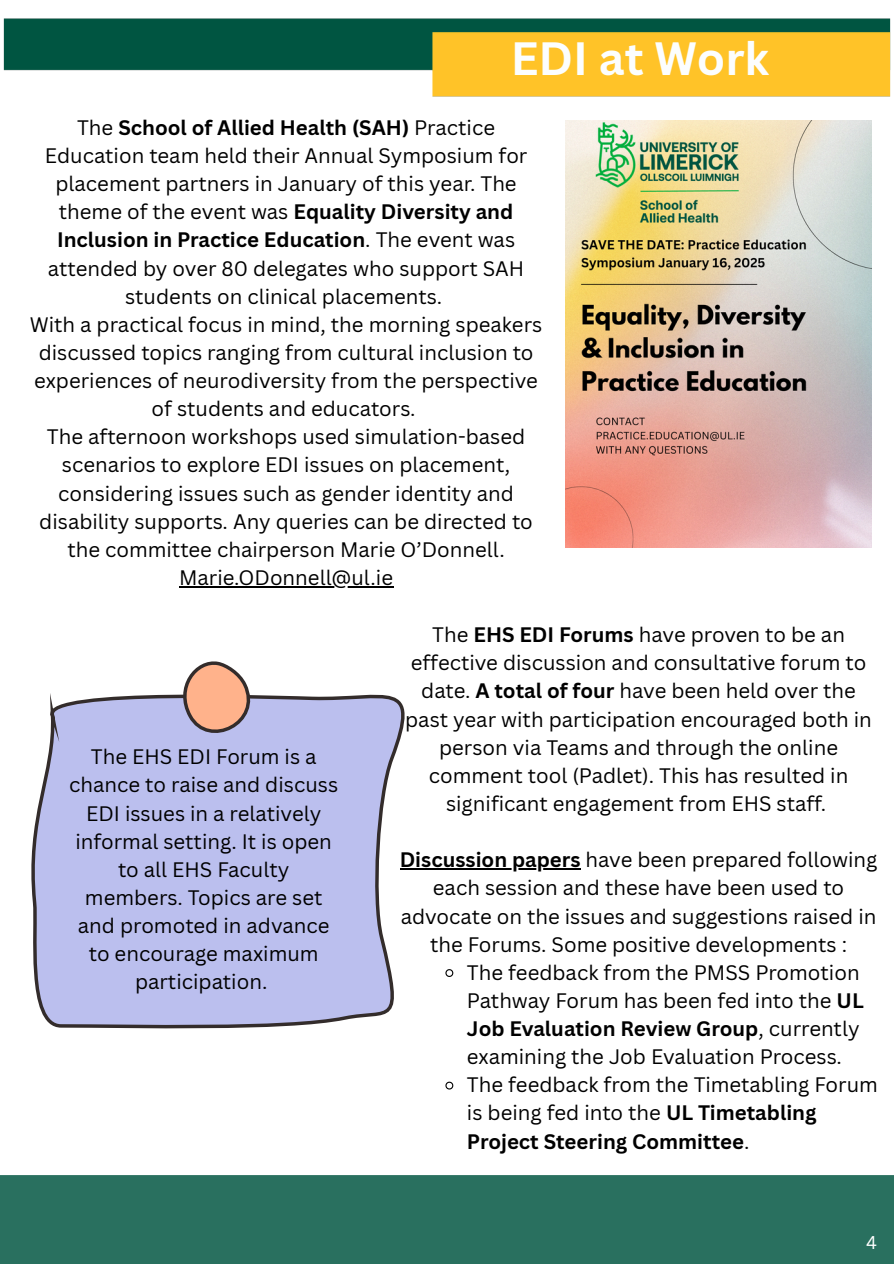
<style>
.page{position:relative;width:894px;height:1264px;background:#fff}
.page>*{position:absolute;margin:0;border:0;box-sizing:border-box;transform-origin:0 0}
.t1{font:700 45.45px "Canva Sans";color:#fcfefe}
.t2{font:20.4px/28.2px "Canva Sans";color:#000;text-align:center}
.t3{font:18px "Canva Sans";color:#fff}
.s1{font-weight:700}
</style>
<div class="page">
<img style="left:3px;top:18px;width:888px;height:79px">
<div style="left:0;top:1175px;width:893px;height:88px;background:#29705f"></div>
<img style="left:565px;top:121px;width:305px;height:426px">
<svg style="left:31px;top:693px;width:392px;height:336px;background:#bfc2e9"></svg>
<svg style="left:174px;top:661px;width:89px;height:93px"></svg>
<hr style="left:179px;top:586px;width:214px;height:1px;background:#000">
<hr style="left:399px;top:868px;width:181px;height:1px;background:#000">
<svg style="left:445px;top:969px;width:9px;height:8px"></svg>
<svg style="left:445px;top:1081px;width:9px;height:9px"></svg>
<p class="t1" style="left:510px;top:27px;width:260px">EDI at Work</p>
<p class="t2" style="left:45px;top:113px;width:484px">The <span class="s1">School of Allied Health (SAH)</span> Practice Education team held their Annual Symposium for placement partners in January of this year. The theme of the event was <span class="s1">Equality Diversity and Inclusion in Practice Education</span>. The event was attended by over 80 delegates who support SAH students on clinical placements.</p>
<h1 class="t2" style="left:30px;top:310px;width:514px">With a practical focus in mind, the morning speakers discussed topics ranging from cultural inclusion to experiences of neurodiversity from the perspective of students and educators.</h1>
<p class="t2" style="left:39px;top:422px;width:495px">The afternoon workshops used simulation-based scenarios to explore EDI issues on placement, considering issues such as gender identity and disability supports. Any queries can be directed to the committee chairperson Marie O’Donnell.</p>
<p class="t2" style="left:179px;top:563px;width:215px">Marie.ODonnell@ul.ie</p>
<p class="t2" style="left:69px;top:742px;width:270px">The EHS EDI Forum is a chance to raise and discuss<br>EDI issues in a relatively informal setting. It is open to all EHS Faculty members. Topics are set and promoted in advance to encourage maximum participation.</p>
<p class="t2" style="left:405px;top:620px;width:468px">The <span class="s1">EHS EDI Forums</span> have proven to be an effective discussion and consultative forum to date. <span class="s1">A total of four</span> have been held over the past year with participation encouraged both in person via Teams and through the online comment tool (Padlet). This has resulted in significant engagement from EHS staff.</p>
<p class="t2" style="left:399px;top:845px;width:479px"><span class="s1">Discussion papers</span> have been prepared following each session and these have been used to advocate on the issues and suggestions raised in the Forums. Some positive developments :</p>
<p class="t2" style="left:467px;top:957px;width:398px;text-align:left">The feedback from the PMSS Promotion Pathway Forum has been fed into the <span class="s1">UL Job Evaluation Review Group</span>, currently examining the Job Evaluation Process.</p>
<p class="t2" style="left:467px;top:1070px;width:412px;text-align:left">The feedback from the Timetabling Forum is being fed into the <span class="s1">UL Timetabling<br>Project Steering Committee</span>.</p>
<p class="t3" style="left:865px;top:1229px;width:12px">4</p>
</div>
